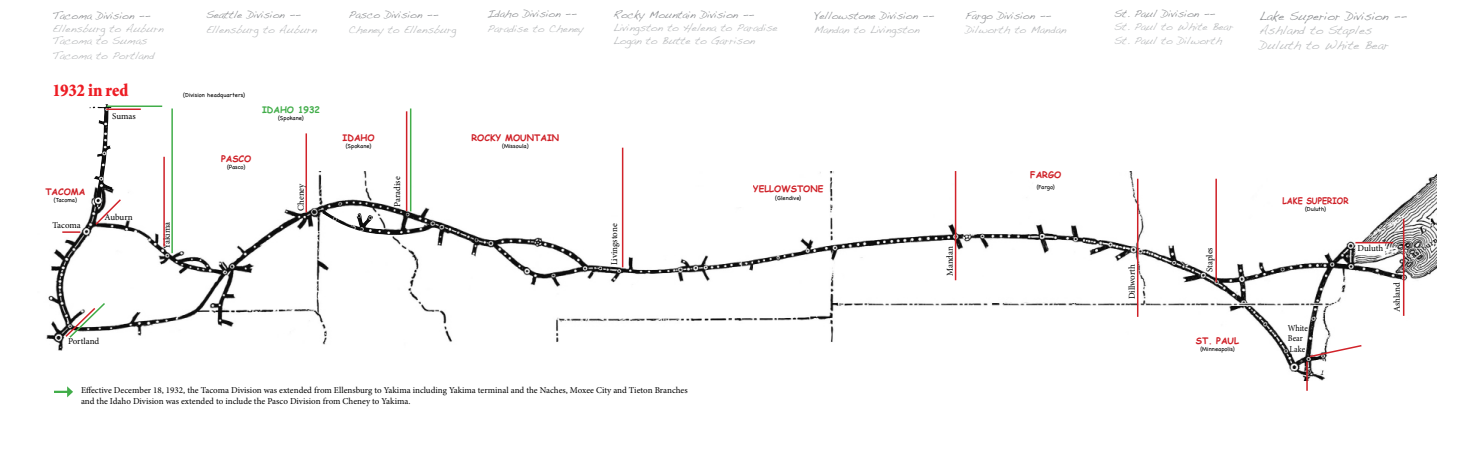
<style>
.page{position:relative;width:1458px;height:459px;background:#fff}
.page>*{position:absolute;margin:0;border:0;box-sizing:border-box;transform-origin:0 0}
.t1{font:900 18px "Minion Std";color:#ed1d24;scale:.9 1}
.t2{font:12px/14.4px "Handwriting Dakota";color:#bcbec0}
.t3{font:12px "Handwriting Dakota";color:#939598}
.t4{font:10.5px/12.6px "Handwriting Dakota";color:#bcbec0}
.t5{font:10.5px "Handwriting Dakota";color:#939598}
.t6{font:9px/10.8px "Minion Pro";color:#000}
.t7{font:700 9px "Comic Sans MS";color:#cf2027}
.t8{font:9px/10.8px "Minion Pro";color:#000;scale:.9 1}
.t9{font:700 9px "Comic Sans MS";color:#cf2027;scale:.9 1}
.t10{font:700 9px "Comic Sans MS";color:#41ad49}
.t11{font:300 6px "Chalkboard SE";color:#000}
</style>
<div class="page">
<img style="left:46px;top:171px;width:1390px;height:209px">
<hr style="left:955px;top:171px;width:1px;height:109px;background:#d2232a">
<hr style="left:1215px;top:179px;width:2px;height:103px;background:#cf2027">
<hr style="left:1403px;top:219px;width:1px;height:97px;background:#cf2027">
<hr style="left:1137px;top:179px;width:1px;height:138px;background:#cf2027">
<hr style="left:1306px;top:362px;width:2px;height:29px;background:#cf2027">
<hr style="left:622px;top:148px;width:1px;height:119px;background:#d2232a">
<svg style="left:94px;top:198px;width:29px;height:28px"></svg>
<img style="left:322px;top:208px;width:81px;height:27px">
<hr style="left:306px;top:133px;width:1px;height:80px;background:#d2232a">
<hr style="left:163px;top:157px;width:2px;height:90px;background:#cf2027">
<img style="left:90px;top:104px;width:22px;height:103px">
<hr style="left:106px;top:109px;width:35px;height:1px;background:#d2232a">
<svg style="left:62px;top:231px;width:18px;height:2px"></svg>
<hr style="left:406px;top:111px;width:1px;height:100px;background:#cf2027">
<div style="left:1355px;top:243px;width:30px;height:12px;background:#fff;border:1px solid #fff"></div>
<hr style="left:1355px;top:242px;width:38px;height:1px;background:#cf2027">
<svg style="left:1308px;top:344px;width:55px;height:14px"></svg>
<hr style="left:171px;top:109px;width:2px;height:144px;background:#41ad49">
<hr style="left:107px;top:106px;width:55px;height:1px;background:#41ad49">
<svg style="left:64px;top:301px;width:43px;height:38px"></svg>
<svg style="left:54px;top:386px;width:19px;height:11px"></svg>
<hr style="left:410px;top:109px;width:1px;height:102px;background:#41ad49">
<p class="t5" style="left:53px;top:9px;width:99px">Tacoma Division --</p>
<p class="t4" style="left:53px;top:22px;width:112px">Ellensburg to Auburn<br>Tacoma to Sumas</p>
<p class="t4" style="left:53px;top:49px;width:103px">Tacoma to Portland</p>
<h1 class="t1" style="left:53px;top:81px;width:86px">1932 in red</h1>
<p class="t6" style="left:112px;top:111px;width:25px">Sumas</p>
<p class="t7" style="left:45px;top:185px;width:42px">TACOMA</p>
<p class="t11" style="left:54px;top:195px;width:25px">(Tacoma)</p>
<p class="t6" style="left:53px;top:220px;width:30px">Tacoma</p>
<p class="t6" style="left:105px;top:212px;width:30px">Auburn</p>
<p class="t6" style="left:162px;top:249px;width:28px;rotate:-90deg">Yakima</p>
<p class="t5" style="left:206px;top:8px;width:96px">Seattle Division --</p>
<p class="t4" style="left:206px;top:23px;width:112px">Ellensburg to Auburn</p>
<p class="t11" style="left:183px;top:89px;width:63px">(Division headquarters)</p>
<p class="t10" style="left:262px;top:103px;width:59px">IDAHO 1932</p>
<p class="t11" style="left:278px;top:113px;width:27px">(Spokane)</p>
<p class="t7" style="left:221px;top:152px;width:32px">PASCO</p>
<p class="t11" style="left:227px;top:162px;width:20px">(Pasco)</p>
<p class="t6" style="left:296px;top:211px;width:29px;rotate:-90deg">Cheney</p>
<p class="t5" style="left:349px;top:8px;width:91px">Pasco Division --</p>
<p class="t4" style="left:349px;top:23px;width:109px">Cheney to Ellensburg</p>
<p class="t5" style="left:487px;top:8px;width:91px">Idaho Division --</p>
<p class="t4" style="left:487px;top:22px;width:98px">Paradise to Cheney</p>
<p class="t7" style="left:343px;top:131px;width:34px">IDAHO</p>
<p class="t11" style="left:346px;top:141px;width:27px">(Spokane)</p>
<p class="t6" style="left:392px;top:207px;width:32px;rotate:-90deg">Paradise</p>
<p class="t7" style="left:472px;top:131px;width:89px">ROCKY MOUNTAIN</p>
<p class="t11" style="left:502px;top:141px;width:28px">(Missoula)</p>
<p class="t5" style="left:613px;top:9px;width:142px">Rocky Mountain Division --</p>
<p class="t4" style="left:613px;top:21px;width:166px">Livingston to Helena to Paradise<br>Logan to Butte to Garrison</p>
<p class="t5" style="left:814px;top:9px;width:122px">Yellowstone Division --</p>
<p class="t4" style="left:814px;top:23px;width:107px">Mandan to Livingston</p>
<p class="t5" style="left:965px;top:9px;width:87px">Fargo Division --</p>
<p class="t4" style="left:965px;top:24px;width:103px">Dilworth to Mandan</p>
<p class="t6" style="left:609px;top:265px;width:44px;rotate:-90deg">Livingstone</p>
<p class="t7" style="left:753px;top:182px;width:72px">YELLOWSTONE</p>
<p class="t11" style="left:775px;top:192px;width:27px">(Glendive)</p>
<p class="t6" style="left:945px;top:276px;width:32px;rotate:-90deg">Mandan</p>
<p class="t7" style="left:1030px;top:168px;width:33px">FARGO</p>
<p class="t11" style="left:1037px;top:182px;width:20px">(Fargo)</p>
<p class="t6" style="left:68px;top:336px;width:33px">Portland</p>
<p class="t6" style="left:81px;top:385px;width:608px">Effective December 18, 1932, the Tacoma Division was extended from Ellensburg to Yakima including Yakima terminal and the Naches, Moxee City and Tieton Branches and the Idaho Division was extended to include the Pasco Division from Cheney to Yakima.</p>
<p class="t5" style="left:1114px;top:8px;width:102px">St. Paul Division --</p>
<p class="t4" style="left:1114px;top:19px;width:121px;line-height:14.4px">St. Paul to White Bear<br>St. Paul to Dilworth</p>
<h2 class="t3" style="left:1259px;top:9px;width:149px">Lake Superior Division --</h2>
<h2 class="t2" style="left:1259px;top:23px;width:131px">Ashland to Staples<br>Duluth to White Bear</h2>
<p class="t6" style="left:1127px;top:299px;width:37px;rotate:-90deg">Dillworth</p>
<p class="t6" style="left:1204px;top:272px;width:26px;rotate:-90deg">Staples</p>
<p class="t7" style="left:1196px;top:334px;width:45px">ST. PAUL</p>
<p class="t11" style="left:1200px;top:344px;width:36px">(Minneapolis)</p>
<p class="t9" style="left:1282px;top:194px;width:75px">LAKE SUPERIOR</p>
<p class="t11" style="left:1305px;top:204px;width:22px">(Duluth)</p>
<p class="t8" style="left:1288px;top:322px;width:24px">White<br>Bear<br>Lake</p>
<p class="t6" style="left:1357px;top:243px;width:27px">Duluth</p>
<p class="t6" style="left:1392px;top:312px;width:32px;rotate:-90deg">Ashland</p>
</div>
